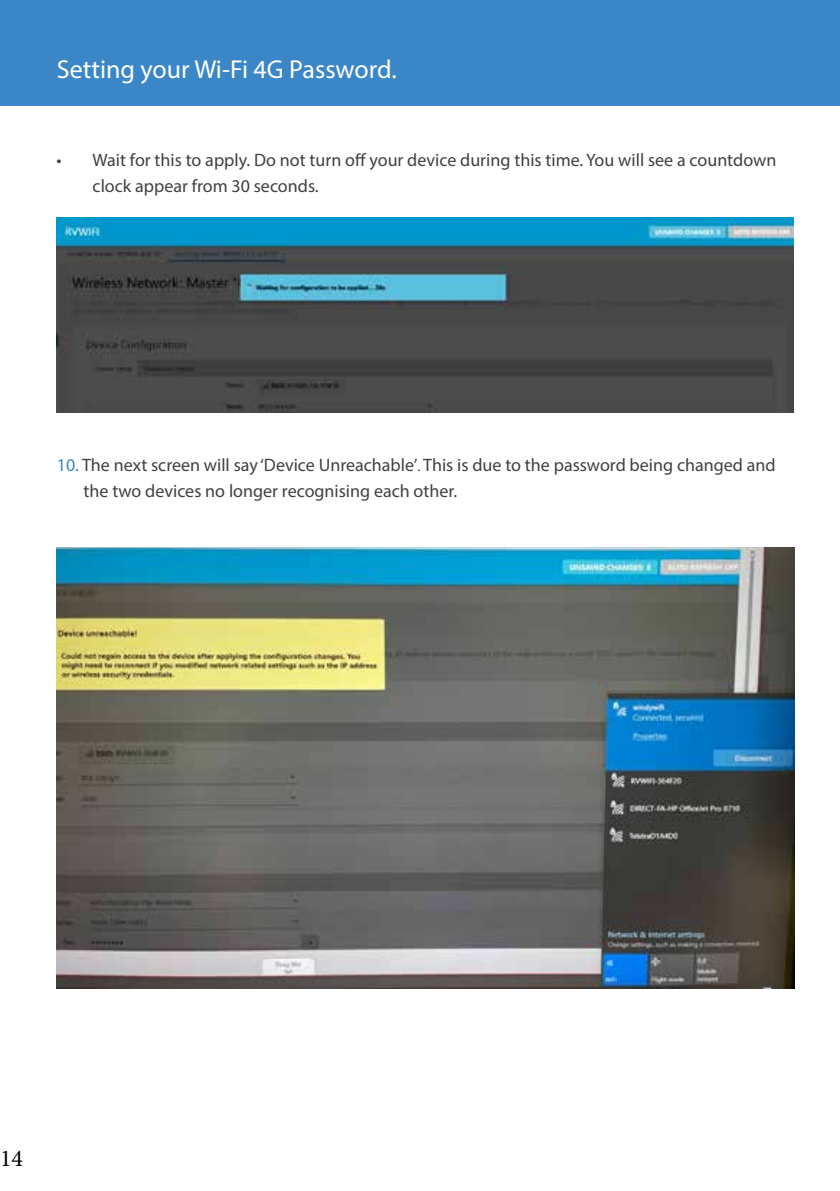
<style>
.page{position:relative;width:840px;height:1191px;background:#fff}
.page>*{position:absolute;margin:0;border:0;box-sizing:border-box;transform-origin:0 0}
.t1{font:26px "Myriad Pro";color:#fff}
.t2{font:24px "Minion Pro";color:#000}
.t3{font:18px/26px "Myriad Pro";color:#414042}
.s1{color:#3b86c6}
.s2{font-size:14px}
</style>
<div class="page">
<div style="left:0;top:0;width:839px;height:106px;background:#3b86c6"></div>
<img style="left:57px;top:547px;width:737px;height:441px">
<img style="left:57px;top:217px;width:735px;height:195px">
<h1 class="t1" style="left:57px;top:53px;width:341px">Setting your Wi-Fi 4G Password.</h1>
<p class="t3" style="left:93px;top:147px;width:684px;text-indent:-36px">• Wait for this to apply. Do not turn off your device during this time. You will see a countdown clock appear from 30 seconds.</p>
<p class="t3" style="left:83px;top:451px;width:693px;text-indent:-27px"><span class="s1">10.</span> The next screen will say ‘Device Unreachable’<span class="s2">.</span> This is due to the password being changed and the two devices no longer recognising each other.</p>
<h2 class="t2" style="left:0;top:1142px;width:25px">14</h2>
</div>
